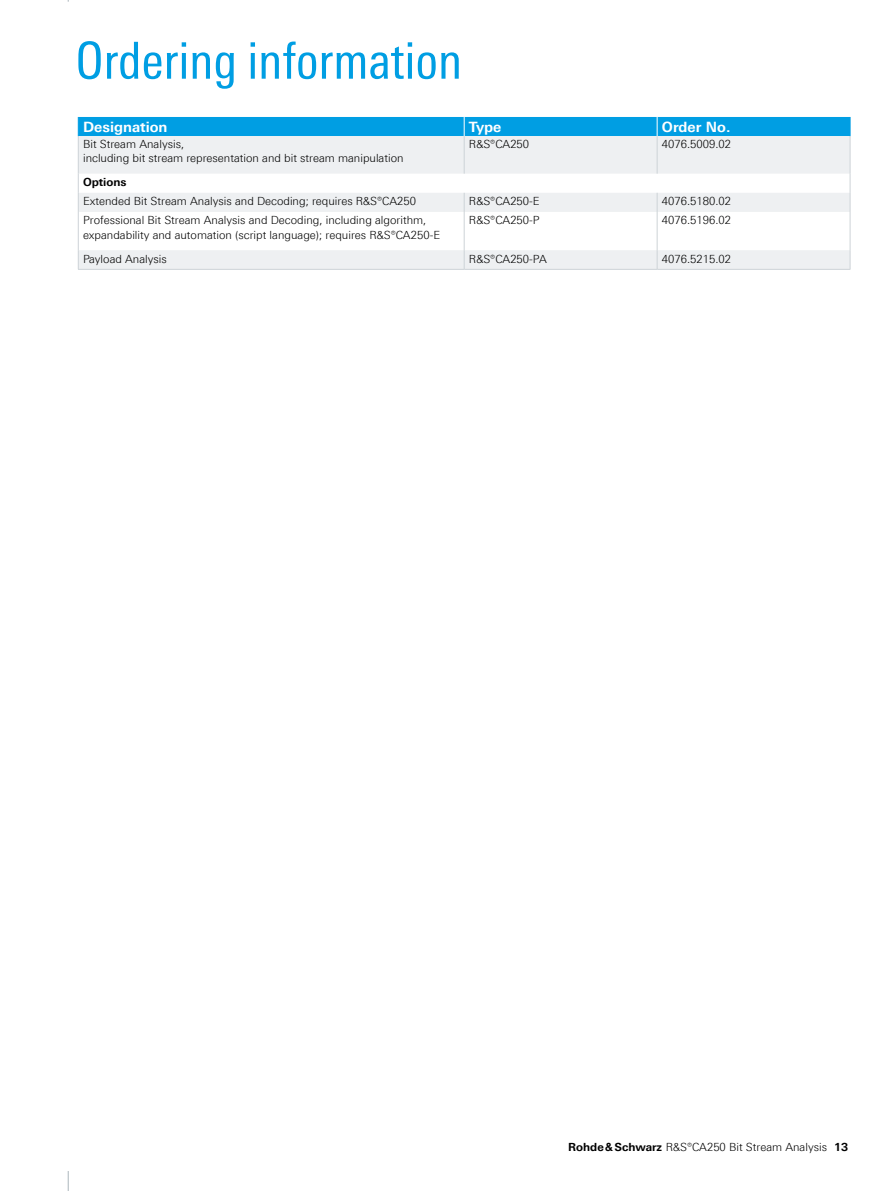
<style>
.page{position:relative;width:893px;height:1191px;background:#fff}
.page>*{position:absolute;margin:0;border:0;box-sizing:border-box;transform-origin:0 0}
.t1{font:51px "Linotype Univers 420 Cn";color:#009ee3}
.t2{font:700 14.25px "Linotype Univers 630";color:#fff}
.t3{font:300 11.25px/14.2px "Linotype Univers 330";color:#000}
.t4{font:700 11.25px "Linotype Univers 630";color:#000}
.s1{font-family:"Linotype Univers 630";font-weight:700}
</style>
<div class="page">
<svg style="left:68px;top:1171px;width:1px;height:20px"></svg>
<svg style="left:79px;top:136px;width:771px;height:133px;fill:#eef0f2"></svg>
<hr style="left:78px;top:136px;width:1px;height:38px;background:#cdd3d7">
<hr style="left:464px;top:136px;width:1px;height:38px;background:#cdd3d7">
<hr style="left:657px;top:136px;width:1px;height:38px;background:#cdd3d7">
<hr style="left:850px;top:136px;width:1px;height:38px;background:#cdd3d7">
<svg style="left:78px;top:174px;width:1px;height:38px"></svg>
<svg style="left:464px;top:193px;width:1px;height:19px"></svg>
<svg style="left:657px;top:193px;width:1px;height:19px"></svg>
<svg style="left:850px;top:174px;width:1px;height:38px"></svg>
<hr style="left:78px;top:212px;width:1px;height:38px;background:#cdd3d7">
<hr style="left:464px;top:212px;width:1px;height:38px;background:#cdd3d7">
<hr style="left:657px;top:212px;width:1px;height:38px;background:#cdd3d7">
<hr style="left:850px;top:212px;width:1px;height:38px;background:#cdd3d7">
<svg style="left:78px;top:250px;width:1px;height:19px"></svg>
<svg style="left:464px;top:250px;width:1px;height:19px"></svg>
<svg style="left:657px;top:250px;width:1px;height:19px"></svg>
<svg style="left:850px;top:250px;width:1px;height:19px"></svg>
<hr style="left:78px;top:269px;width:386px;height:1px;background:#cdd3d7">
<hr style="left:464px;top:269px;width:193px;height:1px;background:#cdd3d7">
<hr style="left:657px;top:269px;width:193px;height:1px;background:#cdd3d7">
<div style="left:78px;top:117px;width:773px;height:19px;background:#009ee3"></div>
<h1 class="t1" style="left:75px;top:31px;width:388px">Ordering information</h1>
<p class="t2" style="left:83px;top:118px;width:86px">Designation</p>
<p class="t2" style="left:469px;top:118px;width:34px">Type</p>
<p class="t2" style="left:662px;top:118px;width:70px">Order No.</p>
<p class="t3" style="left:83px;top:136px;width:322px">Bit Stream Analysis,<br>including bit stream representation and bit stream manipulation</p>
<p class="t3" style="left:469px;top:136px;width:62px">R&amp;S®CA250</p>
<p class="t3" style="left:662px;top:136px;width:71px">4076.5009.02</p>
<p class="t4" style="left:83px;top:175px;width:45px">Options</p>
<p class="t3" style="left:83px;top:194px;width:335px">Extended Bit Stream Analysis and Decoding; requires R&amp;S®CA250</p>
<p class="t3" style="left:469px;top:194px;width:72px">R&amp;S®CA250-E</p>
<p class="t3" style="left:662px;top:194px;width:71px">4076.5180.02</p>
<p class="t3" style="left:83px;top:213px;width:359px">Professional Bit Stream Analysis and Decoding, including algorithm, expandability and automation (script language); requires R&amp;S®CA250-E</p>
<p class="t3" style="left:469px;top:213px;width:72px">R&amp;S®CA250-P</p>
<p class="t3" style="left:662px;top:213px;width:71px">4076.5196.02</p>
<p class="t3" style="left:83px;top:251px;width:85px">Payload Analysis</p>
<p class="t3" style="left:469px;top:251px;width:79px">R&amp;S®CA250-PA</p>
<p class="t3" style="left:662px;top:251px;width:71px">4076.5215.02</p>
<p class="t3" style="left:568px;top:1139px;width:282px"><span class="s1">Rohde&amp;Schwarz</span> R&amp;S®CA250 Bit Stream Analysis <span class="s1">13</span></p>
</div>
